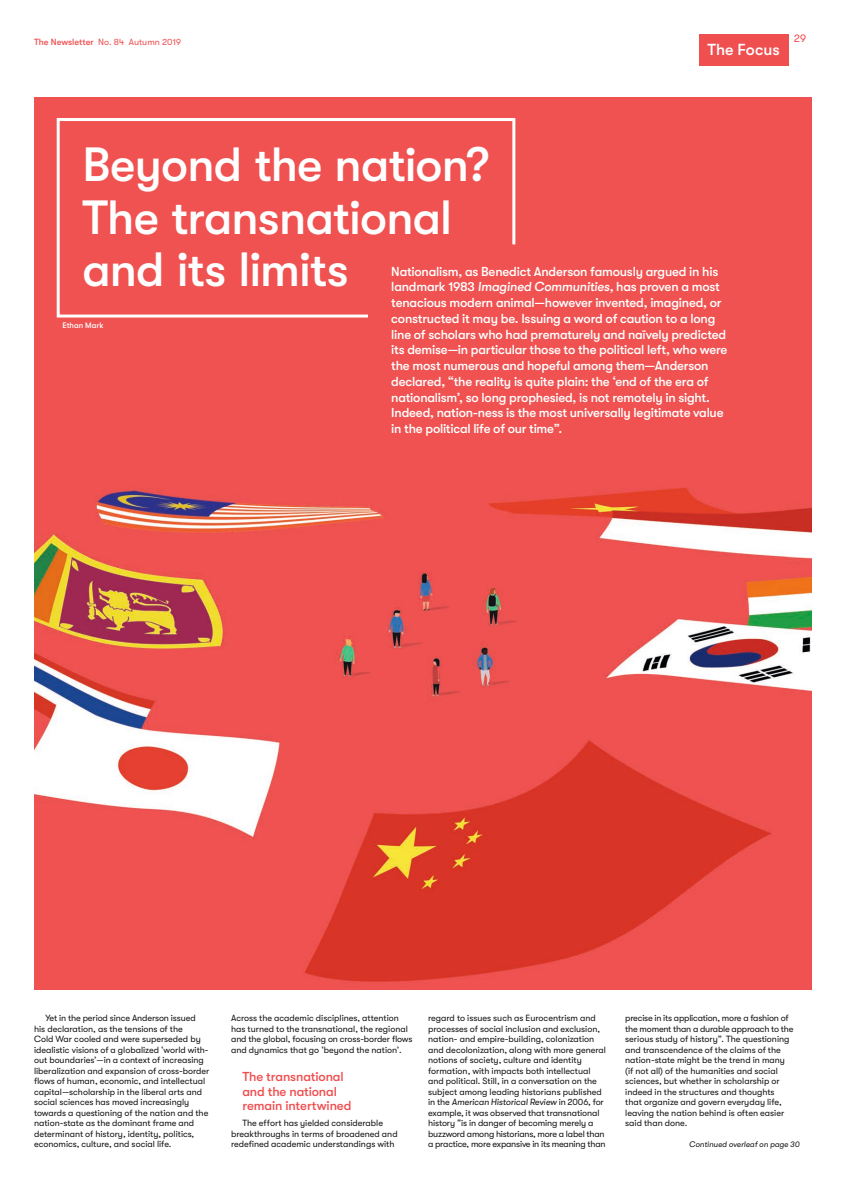
<style>
.page{position:relative;width:845px;height:1185px;background:#fff}
.page>*{position:absolute;margin:0;border:0;box-sizing:border-box;transform-origin:0 0}
.t1{font:500 48px/52.5px "GT Walsheim Pro";letter-spacing:-.02em;color:#fff}
.t2{font:500 16px "GT Walsheim Pro";color:#fff}
.t3{font:500 13px/15.8px "GT Walsheim Pro";letter-spacing:-.015em;color:#fff}
.t4{font:500 13px/14.5px "GT Walsheim Pro";letter-spacing:-.01em;color:#f04f50}
.t5{font:11px "GT Walsheim Pro";color:#f04f50}
.t6{font:9px/10.5px "GT Walsheim Pro";color:#131413}
.t7{font:9px "GT Walsheim Pro";color:#f04f50}
.t8{font:italic 8px "GT Walsheim Pro";color:#131413}
.t9{font:500 8px "GT Walsheim Pro";color:#fff}
.s1{font-weight:500}
.s2{font-style:italic}
</style>
<div class="page">
<img style="left:34px;top:97px;width:777px;height:893px">
<div style="left:699px;top:34px;width:89px;height:32px;background:#f04f50"></div>
<div style="left:55px;top:117px;width:462px;height:202px;background:#ef5251"></div>
<p class="t7" style="left:34px;top:36px;width:149px"><span class="s1">The Newsletter</span> No. 84 Autumn 2019</p>
<p class="t5" style="left:794px;top:33px;width:14px">29</p>
<h2 class="t2" style="left:707px;top:40px;width:74px">The Focus</h2>
<h1 class="t1" style="left:82px;top:138px;width:408px">Beyond the nation?<br>The transnational and its limits</h1>
<p class="t3" style="left:391px;top:263px;width:338px">Nationalism, as Benedict Anderson famously argued in his landmark 1983 <span class="s2">Imagined Communities,</span> has proven a most tenacious modern animal—however invented, imagined, or constructed it may be. Issuing a word of caution to a long line of scholars who had prematurely and naïvely predicted its demise—in particular those to the political left, who were the most numerous and hopeful among them—Anderson declared, “the reality is quite plain: the ‘end of the era of nationalism’, so long prophesied, is not remotely in sight.<br>Indeed, nation-ness is the most universally legitimate value in the political life of our time”.</p>
<p class="t9" style="left:62px;top:321px;width:43px">Ethan Mark</p>
<p class="t6" style="left:34px;top:1013px;width:177px;text-indent:11px">Yet in the period since Anderson issued<br>his declaration, as the tensions of the<br>Cold War cooled and were superseded by idealistic visions of a globalized ‘world with&shy;out boundaries’—in a context of increasing liberalization and expansion of cross-border flows of human, economic, and intellectual capital—scholarship in the liberal arts and social sciences has moved increasingly towards a questioning of the nation and the nation-state as the dominant frame and determinant of history, identity, politics, economics, culture, and social life.</p>
<p class="t6" style="left:231px;top:1013px;width:183px">Across the academic disciplines, attention has turned to the transnational, the regional and the global, focusing on cross-border flows and dynamics that go ‘beyond the nation’.</p>
<h3 class="t4" style="left:242px;top:1069px;width:111px">The transnational and the national remain intertwined</h3>
<p class="t6" style="left:231px;top:1118px;width:168px;text-align:center">The effort has yielded considerable breakthroughs in terms of broadened and redefined academic understandings with</p>
<p class="t6" style="left:428px;top:1013px;width:179px">regard to issues such as Eurocentrism and processes of social inclusion and exclusion, nation- and empire-building, colonization and decolonization, along with more general notions of society, culture and identity formation, with impacts both intellectual and political. Still, in a conversation on the subject among leading historians published in the <span class="s2">American Historical Review</span> in 2006, for example, it was observed that transnational history “is in danger of becoming merely a buzzword among historians, more a label than a practice, more expansive in its meaning than</p>
<p class="t6" style="left:625px;top:1013px;width:170px">precise in its application, more a fashion of the moment than a durable approach to the serious study of history”. The questioning and transcendence of the claims of the nation-state might be the trend in many (if not all) of the humanities and social sciences, but whether in scholarship or indeed in the structures and thoughts that organize and govern everyday life, leaving the nation behind is often easier said than done.</p>
<p class="t8" style="left:689px;top:1140px;width:112px">Continued overleaf on page 30</p>
</div>
